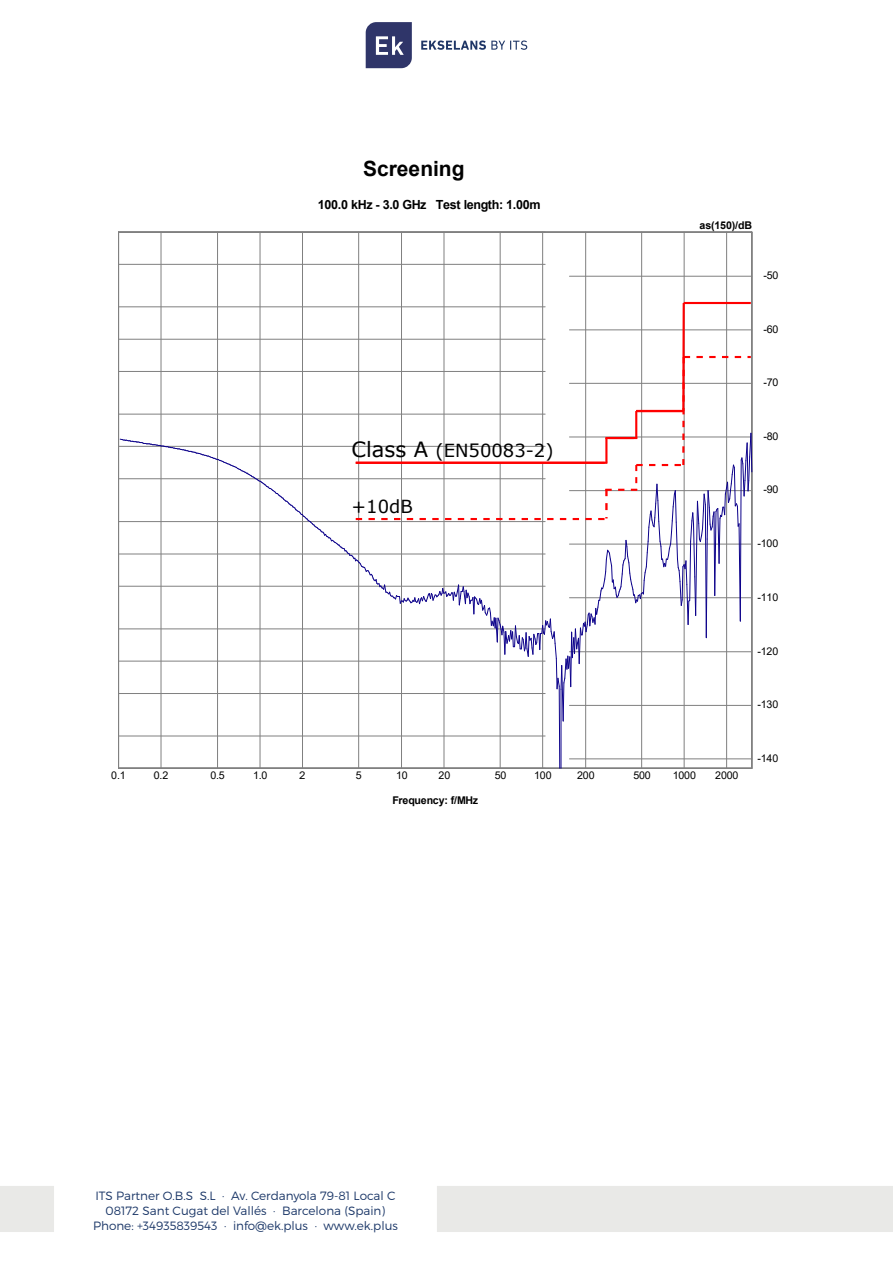
<style>
.page{position:relative;width:893px;height:1263px;background:#fff}
.page>*{position:absolute;margin:0;border:0;box-sizing:border-box;transform-origin:0 0}
.t1{font:700 21px "Arial";color:#000}
.t2{font:18px "Verdana";color:#000}
.t3{font:700 12.6px "Arial";letter-spacing:-.025em;color:#000}
.t4{font:300 12px/15px "Montserrat";color:#1a3667;text-align:center}
.t5{font:10.65px "Arial";letter-spacing:-.015em;color:#000}
.t6{font:700 10.65px "Arial";letter-spacing:-.02em;color:#000}
.s1{font-size:21px}
</style>
<div class="page">
<div style="left:0;top:1186px;width:54px;height:46px;background:#e9e9e7"></div>
<div style="left:437px;top:1186px;width:456px;height:46px;background:#e9e9e7"></div>
<svg style="left:366px;top:22px;width:46px;height:46px;background:#4b507d"></svg>
<svg style="left:421px;top:41px;width:106px;height:9px"></svg>
<hr style="left:161px;top:232px;width:1px;height:536px;background:#808080">
<hr style="left:217px;top:232px;width:1px;height:536px;background:#808080">
<hr style="left:260px;top:232px;width:1px;height:536px;background:#808080">
<hr style="left:302px;top:232px;width:1px;height:536px;background:#808080">
<hr style="left:358px;top:232px;width:1px;height:536px;background:#808080">
<hr style="left:401px;top:232px;width:1px;height:536px;background:#808080">
<hr style="left:444px;top:232px;width:1px;height:536px;background:#808080">
<hr style="left:500px;top:232px;width:1px;height:536px;background:#808080">
<hr style="left:542px;top:232px;width:1px;height:536px;background:#808080">
<hr style="left:119px;top:736px;width:426px;height:1px;background:#808080">
<hr style="left:119px;top:693px;width:426px;height:1px;background:#808080">
<hr style="left:119px;top:661px;width:426px;height:1px;background:#808080">
<hr style="left:119px;top:629px;width:426px;height:1px;background:#808080">
<hr style="left:119px;top:586px;width:426px;height:1px;background:#808080">
<hr style="left:119px;top:554px;width:426px;height:1px;background:#808080">
<hr style="left:119px;top:521px;width:426px;height:1px;background:#808080">
<hr style="left:119px;top:478px;width:426px;height:1px;background:#808080">
<hr style="left:119px;top:446px;width:426px;height:1px;background:#808080">
<hr style="left:119px;top:414px;width:426px;height:1px;background:#808080">
<hr style="left:119px;top:371px;width:426px;height:1px;background:#808080">
<hr style="left:119px;top:339px;width:426px;height:1px;background:#808080">
<hr style="left:119px;top:307px;width:426px;height:1px;background:#808080">
<hr style="left:119px;top:264px;width:426px;height:1px;background:#808080">
<hr style="left:585px;top:232px;width:1px;height:536px;background:#808080">
<hr style="left:641px;top:232px;width:1px;height:536px;background:#808080">
<hr style="left:684px;top:232px;width:1px;height:536px;background:#808080">
<hr style="left:726px;top:232px;width:1px;height:536px;background:#808080">
<hr style="left:569px;top:330px;width:183px;height:1px;background:#808080">
<hr style="left:569px;top:276px;width:183px;height:1px;background:#808080">
<hr style="left:119px;top:232px;width:633px;height:1px;background:#808080">
<hr style="left:752px;top:232px;width:1px;height:536px;background:#808080">
<hr style="left:119px;top:768px;width:633px;height:1px;background:#808080">
<hr style="left:118px;top:232px;width:1px;height:536px;background:#808080">
<hr style="left:684px;top:302px;width:67px;height:2px;background:#f00">
<hr style="left:682px;top:303px;width:3px;height:108px;background:#f00">
<svg style="left:120px;top:356px;width:632px;height:413px"></svg>
<h1 class="t1" style="left:363px;top:154px;width:103px">Screening</h1>
<p class="t3" style="left:318px;top:196px;width:224px">100.0 kHz - 3.0 GHz Test length: 1.00m</p>
<h2 class="t2" style="left:352px;top:438px;width:203px"><span class="s1">Class A</span> (EN50083-2)</h2>
<h2 class="t2" style="left:352px;top:494px;width:63px">+10dB</h2>
<p class="t6" style="left:700px;top:218px;width:54px">as(150)/dB</p>
<p class="t5" style="left:763px;top:268px;width:17px">-50</p>
<p class="t5" style="left:763px;top:322px;width:17px">-60</p>
<p class="t5" style="left:763px;top:375px;width:17px">-70</p>
<p class="t5" style="left:763px;top:429px;width:17px">-80</p>
<p class="t5" style="left:763px;top:482px;width:17px">-90</p>
<p class="t5" style="left:757px;top:536px;width:22px">-100</p>
<p class="t5" style="left:757px;top:589px;width:22px">-110</p>
<p class="t5" style="left:757px;top:643px;width:22px">-120</p>
<p class="t5" style="left:757px;top:697px;width:22px">-130</p>
<p class="t5" style="left:757px;top:751px;width:22px">-140</p>
<p class="t5" style="left:111px;top:768px;width:16px">0.1</p>
<p class="t5" style="left:154px;top:768px;width:16px">0.2</p>
<p class="t5" style="left:210px;top:768px;width:16px">0.5</p>
<p class="t5" style="left:253px;top:768px;width:16px">1.0</p>
<p class="t5" style="left:300px;top:768px;width:7px">2</p>
<p class="t5" style="left:356px;top:768px;width:7px">5</p>
<p class="t5" style="left:396px;top:768px;width:13px">10</p>
<p class="t5" style="left:439px;top:768px;width:13px">20</p>
<p class="t5" style="left:495px;top:768px;width:13px">50</p>
<p class="t5" style="left:534px;top:768px;width:19px">100</p>
<p class="t5" style="left:577px;top:768px;width:19px">200</p>
<p class="t5" style="left:633px;top:768px;width:19px">500</p>
<p class="t5" style="left:673px;top:768px;width:25px">1000</p>
<p class="t5" style="left:715px;top:768px;width:25px">2000</p>
<p class="t6" style="left:392px;top:792px;width:87px">Frequency: f/MHz</p>
<p class="t4" style="left:93px;top:1188px;width:306px">ITS Partner O.B.S S.L · Av. Cerdanyola 79-81 Local C<br>08172 Sant Cugat del Vallés · Barcelona (Spain)<br>Phone: +34935839543 · info@ek.plus · www.ek.plus</p>
</div>
